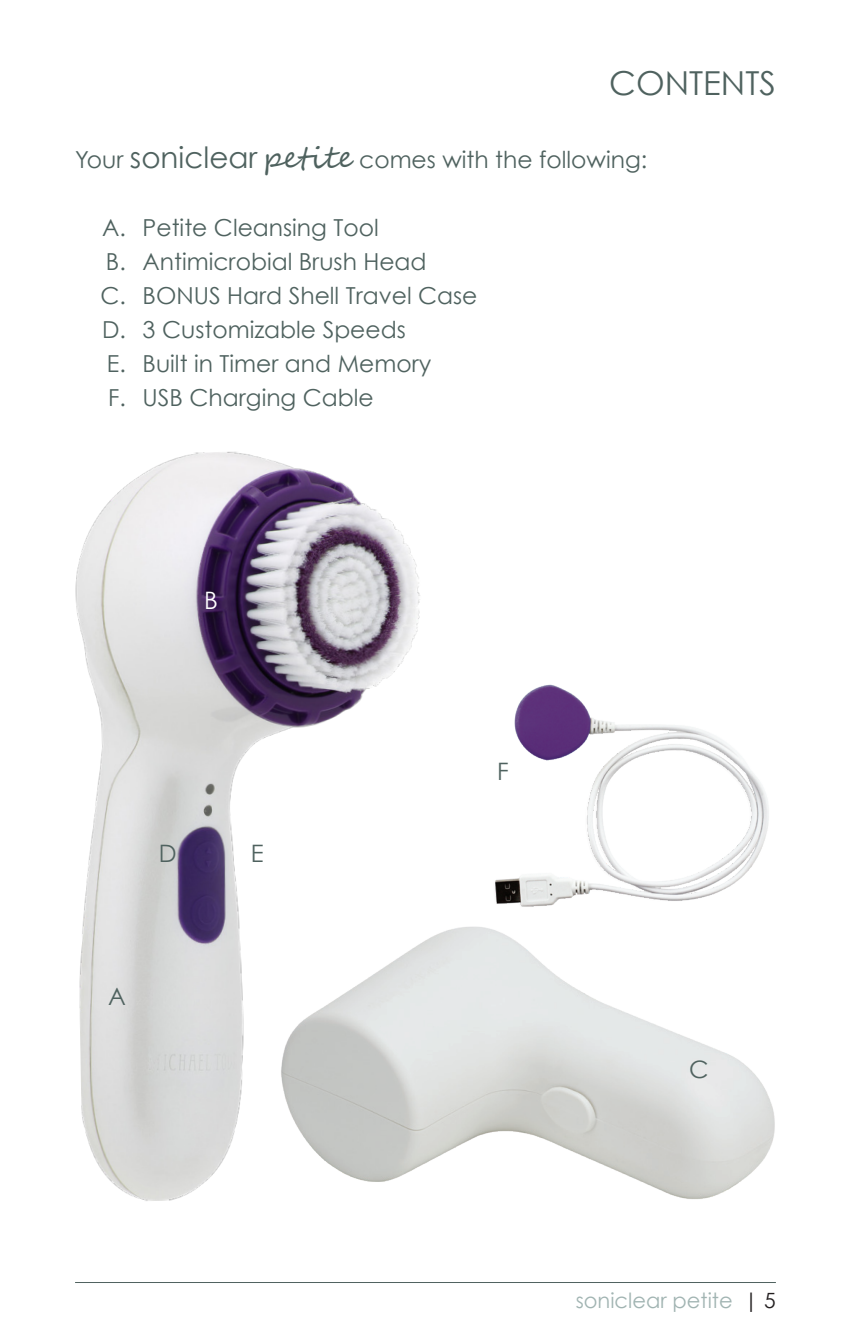
<style>
.page{position:relative;width:851px;height:1340px;background:#fff}
.page>*{position:absolute;margin:0;border:0;box-sizing:border-box;transform-origin:0 0}
.t1{font:33px "Century Gothic";color:#4f625f}
.t2{font:24px "Century Gothic";color:#4f625f}
.t3{font:24px "Century Gothic";color:#fff}
.t4{font:23.4px "Century Gothic";color:#4f625f}
.t5{font:21px "Century Gothic";color:#a1b4b2}
.s1{font-size:29.4px}
.s2{font-family:"Segoe Script";font-size:29.4px}
.s3{color:#231f20}
</style>
<div class="page">
<hr style="left:75px;top:1281px;width:700px;height:1px;background:#4f625f">
<img style="left:431px;top:926px;width:344px;height:273px">
<img style="left:75px;top:451px;width:356px;height:750px">
<img style="left:495px;top:684px;width:274px;height:223px">
<p class="t1" style="left:609px;top:63px;width:168px">CONTENTS</p>
<p class="t4" style="left:75px;top:146px;width:573px">Your <span class="s1">soniclear</span> <span class="s2">petite</span> comes with the following:</p>
<p class="t4" style="left:102px;top:213px;width:278px">A. Petite Cleansing Tool</p>
<p class="t4" style="left:106px;top:247px;width:322px">B. Antimicrobial Brush Head</p>
<p class="t4" style="left:100px;top:281px;width:378px">C. BONUS Hard Shell Travel Case</p>
<p class="t4" style="left:102px;top:315px;width:305px">D. 3 Customizable Speeds</p>
<p class="t4" style="left:107px;top:349px;width:326px">E. Built in Timer and Memory</p>
<p class="t4" style="left:108px;top:383px;width:267px">F. USB Charging Cable</p>
<p class="t3" style="left:204px;top:585px;width:15px">B</p>
<p class="t2" style="left:159px;top:838px;width:19px">D</p>
<p class="t2" style="left:251px;top:838px;width:14px">E</p>
<p class="t2" style="left:108px;top:981px;width:19px">A</p>
<p class="t2" style="left:497px;top:756px;width:13px">F</p>
<p class="t2" style="left:689px;top:1054px;width:21px">C</p>
<p class="t5" style="left:575px;top:1286px;width:202px">soniclear petite <span class="s3">| 5</span></p>
</div>
